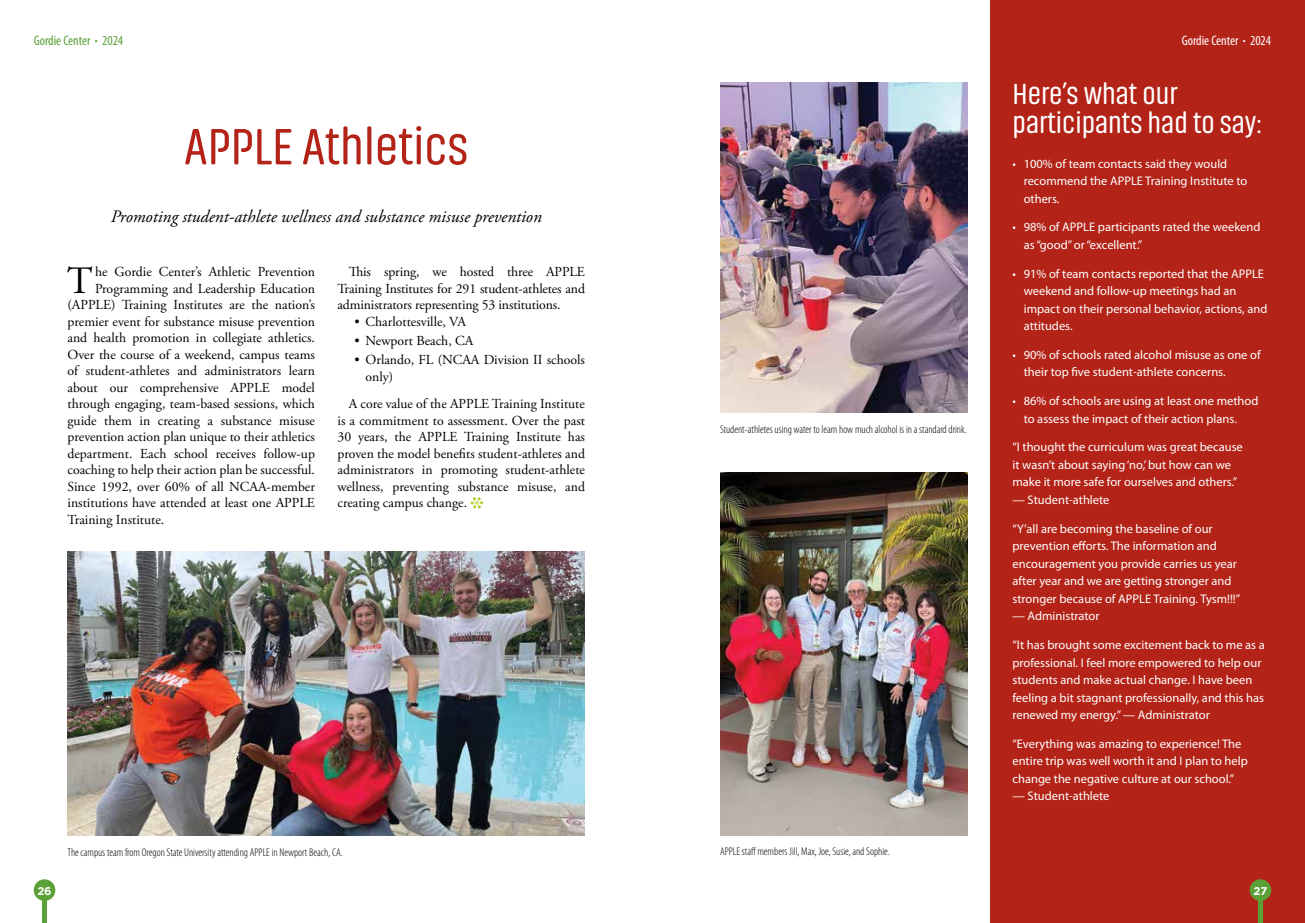
<style>
.page{position:relative;width:1305px;height:923px;background:#fff}
.page>*{position:absolute;margin:0;border:0;box-sizing:border-box;transform-origin:0 0}
.t1{font:52.5px "Akhand Soft";color:#b32317}
.t2{font:38.62px "Adobe Garamond Pro";color:#000}
.t3{font:30px/28.8px "Akhand Soft";color:#fff}
.t4{font:italic 17.5px "Adobe Garamond Pro";color:#000}
.t5{font:13.75px/16.5px "Adobe Garamond Pro";color:#000;text-align:justify}
.t6{font:condensed 13.75px "Myriad Pro";color:#5ca038}
.t7{font:condensed 13.75px "Myriad Pro";color:#fff}
.t8{font:12.5px/17.5px "Myriad Pro";color:#fff}
.t9{font:300 condensed 11.25px "Myriad Pro";color:#000}
.t10{font:700 11.25px "Gotham";color:#fff}
.s1{font-size:11.25px}
</style>
<div class="page">
<div style="left:34px;top:879px;width:21px;height:21px;background:#5ca038;border-radius:50%"></div>
<hr style="left:43px;top:899px;width:4px;height:23px;background:#5ca038">
<div style="left:990px;top:0;width:315px;height:922px;background:#b32317"></div>
<div style="left:1250px;top:879px;width:21px;height:21px;background:#5ca038;border-radius:50%"></div>
<hr style="left:1258px;top:899px;width:4px;height:23px;background:#5ca038">
<svg style="left:470px;top:497px;width:13px;height:11px"></svg>
<img style="left:68px;top:551px;width:517px;height:284px">
<img style="left:720px;top:472px;width:248px;height:363px">
<img style="left:720px;top:83px;width:248px;height:330px">
<p class="t6" style="left:34px;top:32px;width:91px">Gordie Center <span class="s1">•</span> 2024</p>
<h1 class="t1" style="left:184px;top:119px;width:286px">APPLE Athletics</h1>
<h3 class="t4" style="left:111px;top:206px;width:433px">Promoting student-athlete wellness and substance misuse prevention</h3>
<h2 class="t2" style="left:67px;top:257px;width:27px">T</h2>
<p class="t5" style="left:95px;top:264px;width:221px">he Gordie Center’s Athletic Prevention</p>
<p class="t5" style="left:95px;top:280px;width:221px">Programming and Leadership Education</p>
<p class="t5" style="left:68px;top:297px;width:249px">(APPLE) Training Institutes are the nation’s</p>
<p class="t5" style="left:68px;top:313px;width:249px">premier event for substance misuse prevention</p>
<p class="t5" style="left:68px;top:330px;width:249px">and health promotion in collegiate athletics.</p>
<p class="t5" style="left:68px;top:346px;width:249px">Over the course of a weekend, campus teams</p>
<p class="t5" style="left:68px;top:363px;width:249px">of student-athletes and administrators learn</p>
<p class="t5" style="left:68px;top:379px;width:249px">about our comprehensive APPLE model</p>
<p class="t5" style="left:68px;top:396px;width:249px">through engaging, team-based sessions, which</p>
<p class="t5" style="left:68px;top:412px;width:249px">guide them in creating a substance misuse</p>
<p class="t5" style="left:68px;top:429px;width:249px">prevention action plan unique to their athletics</p>
<p class="t5" style="left:68px;top:445px;width:249px">department. Each school receives follow-up</p>
<p class="t5" style="left:68px;top:462px;width:249px">coaching to help their action plan be successful.</p>
<p class="t5" style="left:68px;top:478px;width:249px">Since 1992, over 60% of all NCAA-member</p>
<p class="t5" style="left:68px;top:495px;width:249px">institutions have attended at least one APPLE</p>
<p class="t5" style="left:68px;top:511px;width:98px">Training Institute.</p>
<p class="t5" style="left:338px;top:264px;width:249px;text-indent:11px">This spring, we hosted three APPLE Training Institutes for 291 student-athletes and administrators representing 53 institutions.</p>
<p class="t5" style="left:354px;top:313px;width:113px">• Charlottesville, VA</p>
<p class="t5" style="left:354px;top:333px;width:121px">• Newport Beach, CA</p>
<p class="t5" style="left:366px;top:352px;width:221px;text-indent:-11px">• Orlando, FL (NCAA Division II schools only)</p>
<p class="t5" style="left:338px;top:396px;width:249px;text-indent:11px">A core value of the APPLE Training Institute is a commitment to assessment. Over the past 30 years, the APPLE Training Institute has proven the model benefits student-athletes and administrators in promoting student-athlete wellness, preventing substance misuse, and creating campus change.</p>
<p class="t10" style="left:37px;top:883px;width:16px">26</p>
<p class="t9" style="left:68px;top:846px;width:277px">The campus team from Oregon State University attending APPLE in Newport Beach, CA.</p>
<p class="t9" style="left:720px;top:423px;width:248px">Student-athletes using water to learn how much alcohol is in a standard drink.</p>
<p class="t9" style="left:720px;top:845px;width:171px">APPLE staff members Jill, Max, Joe, Susie, and Sophie.</p>
<p class="t7" style="left:1182px;top:32px;width:91px">Gordie Center <span class="s1">•</span> 2024</p>
<h3 class="t3" style="left:1012px;top:80px;width:251px">Here’s what our participants had to say:</h3>
<p class="t8" style="left:1024px;top:154px;width:225px;text-indent:-11px">• 100% of team contacts said they would recommend the APPLE Training Institute to others.</p>
<p class="t8" style="left:1024px;top:218px;width:238px;text-indent:-11px">• 98% of APPLE participants rated the weekend as “good” or “excellent.”</p>
<p class="t8" style="left:1024px;top:264px;width:245px;text-indent:-11px">• 91% of team contacts reported that the APPLE weekend and follow-up meetings had an impact on their personal behavior, actions, and attitudes.</p>
<p class="t8" style="left:1024px;top:346px;width:238px;text-indent:-11px">• 90% of schools rated alcohol misuse as one of their top five student-athlete concerns.</p>
<p class="t8" style="left:1024px;top:392px;width:236px;text-indent:-11px">• 86% of schools are using at least one method to assess the impact of their action plans.</p>
<p class="t8" style="left:1012px;top:438px;width:232px">“I thought the curriculum was great because it wasn’t about saying ‘no,’ but how can we make it more safe for ourselves and others.”</p>
<p class="t8" style="left:1012px;top:491px;width:98px">— Student-athlete</p>
<p class="t8" style="left:1012px;top:519px;width:229px">“Y’all are becoming the baseline of our prevention efforts. The information and encouragement you provide carries us year after year and we are getting stronger and stronger because of APPLE Training. Tysm!!!”</p>
<p class="t8" style="left:1012px;top:607px;width:89px">— Administrator</p>
<p class="t8" style="left:1012px;top:636px;width:254px">“It has brought some excitement back to me as a professional. I feel more empowered to help our students and make actual change. I have been feeling a bit stagnant professionally, and this has renewed my energy.” — Administrator</p>
<p class="t8" style="left:1012px;top:734px;width:237px">“Everything was amazing to experience! The entire trip was well worth it and I plan to help change the negative culture at our school.”</p>
<p class="t8" style="left:1012px;top:787px;width:98px">— Student-athlete</p>
<p class="t10" style="left:1253px;top:883px;width:15px">27</p>
</div>
